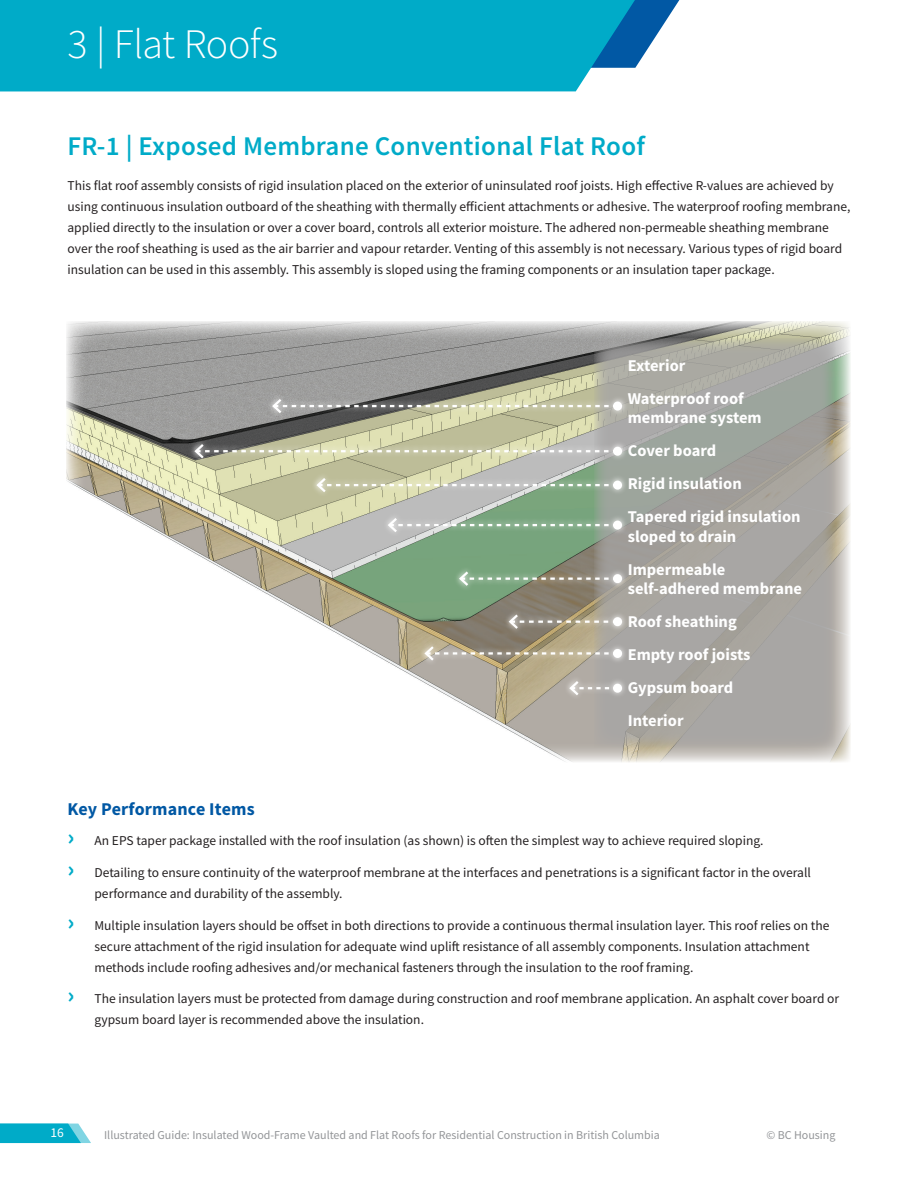
<style>
.page{position:relative;width:918px;height:1188px;background:#fff}
.page>*{position:absolute;margin:0;border:0;box-sizing:border-box;transform-origin:0 0}
.t1{font:300 42px "Source Sans Pro";letter-spacing:-.015em;color:#fff}
.t2{font:600 27px "Source Sans Pro";letter-spacing:.01em;color:#00abc8}
.t3{font:700 18px "Source Sans Pro";letter-spacing:.01em;color:#0158a4}
.t4{font:700 16.5px/33px "Source Sans Pro";color:#fff}
.t5{font:13.5px/21px "Source Sans Pro";color:#231f20}
.t6{font:13.5px "Source Sans Pro";color:#fff}
.t7{font:12px "Source Sans Pro";color:#939598}
.s1{font-weight:700;font-size:24px;color:#00abc8}
</style>
<div class="page">
<img style="left:66px;top:321px;width:784px;height:441px">
<div style="left:594px;top:338px;width:242px;height:409px;background:#a6a5a5"></div>
<svg style="left:267px;top:394px;width:361px;height:24px;background:#a1a18f"></svg>
<div style="left:613px;top:402px;width:9px;height:9px;background:#fff;border-radius:50%"></div>
<svg style="left:271px;top:397px;width:347px;height:19px;background:#abab98"></svg>
<svg style="left:189px;top:439px;width:439px;height:25px;background:#b4b59b"></svg>
<div style="left:613px;top:447px;width:9px;height:9px;background:#fff;border-radius:50%"></div>
<svg style="left:193px;top:442px;width:425px;height:19px;background:#c2c3a9"></svg>
<svg style="left:311px;top:473px;width:314px;height:24px;background:#b4bca3"></svg>
<div style="left:613px;top:481px;width:9px;height:9px;background:#fff;border-radius:50%"></div>
<svg style="left:315px;top:476px;width:303px;height:19px;background:#bdc5af"></svg>
<svg style="left:454px;top:566px;width:174px;height:25px"></svg>
<div style="left:613px;top:574px;width:9px;height:9px;background:#fff;border-radius:50%"></div>
<svg style="left:457px;top:569px;width:161px;height:19px;background:#91a088"></svg>
<svg style="left:419px;top:641px;width:206px;height:25px"></svg>
<div style="left:613px;top:649px;width:9px;height:9px;background:#fff;border-radius:50%"></div>
<svg style="left:423px;top:644px;width:195px;height:19px;background:#b3aa96"></svg>
<svg style="left:503px;top:609px;width:124px;height:25px"></svg>
<div style="left:613px;top:617px;width:9px;height:9px;background:#fff;border-radius:50%"></div>
<svg style="left:507px;top:612px;width:111px;height:19px"></svg>
<svg style="left:564px;top:676px;width:61px;height:25px"></svg>
<div style="left:613px;top:684px;width:9px;height:9px;background:#fff;border-radius:50%"></div>
<svg style="left:568px;top:679px;width:50px;height:19px"></svg>
<svg style="left:382px;top:513px;width:246px;height:24px"></svg>
<div style="left:613px;top:521px;width:9px;height:9px;background:#fff;border-radius:50%"></div>
<svg style="left:386px;top:516px;width:232px;height:19px;background:#9cb6a0"></svg>
<svg style="left:0;top:1124px;width:91px;height:19px;background:#1fb5ce"></svg>
<svg style="left:657px;top:0;width:23px;height:35px"></svg>
<svg style="left:0;top:0;width:657px;height:91px;background:#08aac8"></svg>
<h1 class="t1" style="left:68px;top:19px;width:212px">3 | Flat Roofs</h1>
<h2 class="t2" style="left:68px;top:129px;width:579px">FR-1 | Exposed Membrane Conventional Flat Roof</h2>
<p class="t5" style="left:68px;top:175px;width:785px">This flat roof assembly consists of rigid insulation placed on the exterior of uninsulated roof joists. High effective R-values are achieved by using continuous insulation outboard of the sheathing with thermally efficient attachments or adhesive. The waterproof roofing membrane, applied directly to the insulation or over a cover board, controls all exterior moisture. The adhered non-permeable sheathing membrane over the roof sheathing is used as the air barrier and vapour retarder. Venting of this assembly is not necessary. Various types of rigid board insulation can be used in this assembly. This assembly is sloped using the framing components or an insulation taper package.</p>
<p class="t4" style="left:628px;top:349px;width:118px">Exterior<br>Waterproof roof</p>
<p class="t4" style="left:628px;top:401px;width:175px">membrane system<br>Cover board<br>Rigid insulation<br>Tapered rigid insulation</p>
<p class="t4" style="left:628px;top:520px;width:110px">sloped to drain<br>Impermeable</p>
<p class="t4" style="left:628px;top:572px;width:176px">self-adhered membrane<br>Roof sheathing<br>Empty roof joists<br>Gypsum board<br>Interior</p>
<h3 class="t3" style="left:68px;top:797px;width:189px">Key Performance Items</h3>
<p class="t5" style="left:67px;top:830px;width:698px"><span class="s1">›</span> An EPS taper package installed with the roof insulation (as shown) is often the simplest way to achieve required sloping.</p>
<p class="t5" style="left:94px;top:862px;width:718px;text-indent:-27px"><span class="s1">›</span> Detailing to ensure continuity of the waterproof membrane at the interfaces and penetrations is a significant factor in the overall performance and durability of the assembly.</p>
<p class="t5" style="left:94px;top:915px;width:737px;text-indent:-27px"><span class="s1">›</span> Multiple insulation layers should be offset in both directions to provide a continuous thermal insulation layer. This roof relies on the secure attachment of the rigid insulation for adequate wind uplift resistance of all assembly components. Insulation attachment methods include roofing adhesives and/or mechanical fasteners through the insulation to the roof framing.</p>
<p class="t5" style="left:94px;top:988px;width:746px;text-indent:-27px"><span class="s1">›</span> The insulation layers must be protected from damage during construction and roof membrane application. An asphalt cover board or gypsum board layer is recommended above the insulation.</p>
<p class="t6" style="left:50px;top:1124px;width:15px">16</p>
<p class="t7" style="left:104px;top:1127px;width:557px">Illustrated Guide: Insulated Wood-Frame Vaulted and Flat Roofs for Residential Construction in British Columbia</p>
<p class="t7" style="left:766px;top:1127px;width:71px">© BC Housing</p>
</div>
